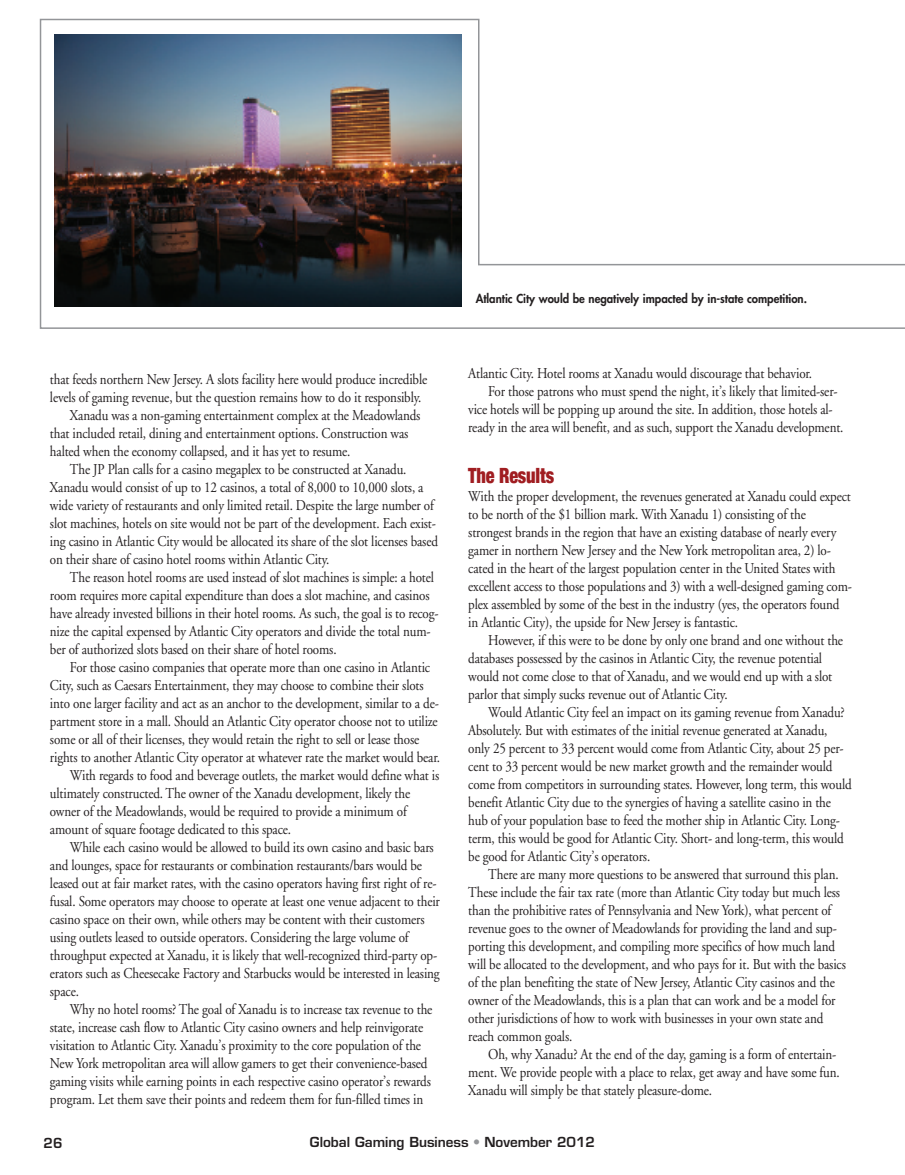
<style>
.page{position:relative;width:905px;height:1175px;background:#fff}
.page>*{position:absolute;margin:0;border:0;box-sizing:border-box;transform-origin:0 0}
.t1{font:900 condensed 21px "Helvetica Neue";letter-spacing:-.01em;color:#a01d21;scale:.87 1}
.t2{font:15px/18px "Adobe Garamond";letter-spacing:-.01em;color:#231f20;scale:.87 1}
.t3{font:600 13.5px "Eurostile";color:#231f20}
.t4{font:800 12px "Futura";color:#231f20;scale:.95 1}
.s1{color:#939598}
</style>
<div class="page">
<img style="left:39px;top:18px;width:865px;height:311px">
<p class="t2" style="left:50px;top:371px;width:435px">that feeds northern New Jersey. A slots facility here would produce incredible</p>
<p class="t2" style="left:50px;top:389px;width:428px">levels of gaming revenue, but the question remains how to do it responsibly.</p>
<p class="t2" style="left:70px;top:407px;width:404px">Xanadu was a non-gaming entertainment complex at the Meadowlands</p>
<p class="t2" style="left:50px;top:425px;width:413px">that included retail, dining and entertainment options. Construction was</p>
<p class="t2" style="left:50px;top:443px;width:347px">halted when the economy collapsed, and it has yet to resume.</p>
<p class="t2" style="left:70px;top:461px;width:388px">The JP Plan calls for a casino megaplex to be constructed at Xanadu.</p>
<p class="t2" style="left:50px;top:479px;width:431px">Xanadu would consist of up to 12 casinos, a total of 8,000 to 10,000 slots, a</p>
<p class="t2" style="left:50px;top:497px;width:443px">wide variety of restaurants and only limited retail. Despite the large number of</p>
<p class="t2" style="left:50px;top:515px;width:445px">slot machines, hotels on site would not be part of the development. Each exist-</p>
<p class="t2" style="left:50px;top:533px;width:447px">ing casino in Atlantic City would be allocated its share of the slot licenses based</p>
<p class="t2" style="left:50px;top:551px;width:323px">on their share of casino hotel rooms within Atlantic City.</p>
<p class="t2" style="left:70px;top:569px;width:420px">The reason hotel rooms are used instead of slot machines is simple: a hotel</p>
<p class="t2" style="left:50px;top:587px;width:438px">room requires more capital expenditure than does a slot machine, and casinos</p>
<p class="t2" style="left:50px;top:605px;width:448px">have already invested billions in their hotel rooms. As such, the goal is to recog-</p>
<p class="t2" style="left:50px;top:623px;width:439px">nize the capital expensed by Atlantic City operators and divide the total num-</p>
<p class="t2" style="left:50px;top:641px;width:331px">ber of authorized slots based on their share of hotel rooms.</p>
<p class="t2" style="left:70px;top:659px;width:415px">For those casino companies that operate more than one casino in Atlantic</p>
<p class="t2" style="left:50px;top:677px;width:431px">City, such as Caesars Entertainment, they may choose to combine their slots</p>
<p class="t2" style="left:50px;top:695px;width:448px">into one larger facility and act as an anchor to the development, similar to a de-</p>
<p class="t2" style="left:50px;top:713px;width:447px">partment store in a mall. Should an Atlantic City operator choose not to utilize</p>
<p class="t2" style="left:50px;top:731px;width:426px">some or all of their licenses, they would retain the right to sell or lease those</p>
<p class="t2" style="left:50px;top:749px;width:450px">rights to another Atlantic City operator at whatever rate the market would bear.</p>
<p class="t2" style="left:70px;top:767px;width:426px">With regards to food and beverage outlets, the market would define what is</p>
<p class="t2" style="left:50px;top:785px;width:415px">ultimately constructed. The owner of the Xanadu development, likely the</p>
<p class="t2" style="left:50px;top:803px;width:412px">owner of the Meadowlands, would be required to provide a minimum of</p>
<p class="t2" style="left:50px;top:821px;width:279px">amount of square footage dedicated to this space.</p>
<p class="t2" style="left:70px;top:839px;width:419px">While each casino would be allowed to build its own casino and basic bars</p>
<p class="t2" style="left:50px;top:857px;width:429px">and lounges, space for restaurants or combination restaurants/bars would be</p>
<p class="t2" style="left:50px;top:875px;width:446px">leased out at fair market rates, with the casino operators having first right of re-</p>
<p class="t2" style="left:50px;top:893px;width:450px">fusal. Some operators may choose to operate at least one venue adjacent to their</p>
<p class="t2" style="left:50px;top:911px;width:432px">casino space on their own, while others may be content with their customers</p>
<p class="t2" style="left:50px;top:929px;width:414px">using outlets leased to outside operators. Considering the large volume of</p>
<p class="t2" style="left:50px;top:947px;width:446px">throughput expected at Xanadu, it is likely that well-recognized third-party op-</p>
<p class="t2" style="left:50px;top:965px;width:449px">erators such as Cheesecake Factory and Starbucks would be interested in leasing</p>
<p class="t2" style="left:50px;top:983px;width:35px">space.</p>
<p class="t2" style="left:70px;top:1001px;width:418px">Why no hotel rooms? The goal of Xanadu is to increase tax revenue to the</p>
<p class="t2" style="left:50px;top:1019px;width:430px">state, increase cash flow to Atlantic City casino owners and help reinvigorate</p>
<p class="t2" style="left:50px;top:1037px;width:428px">visitation to Atlantic City. Xanadu’s proximity to the core population of the</p>
<p class="t2" style="left:50px;top:1055px;width:435px">New York metropolitan area will allow gamers to get their convenience-based</p>
<p class="t2" style="left:50px;top:1073px;width:439px">gaming visits while earning points in each respective casino operator’s rewards</p>
<p class="t2" style="left:50px;top:1091px;width:430px">program. Let them save their points and redeem them for fun-filled times in</p>
<p class="t4" style="left:476px;top:292px;width:350px">Atlantic City would be negatively impacted by in-state competition.</p>
<p class="t2" style="left:468px;top:365px;width:397px">Atlantic City. Hotel rooms at Xanadu would discourage that behavior.</p>
<p class="t2" style="left:488px;top:383px;width:403px">For those patrons who must spend the night, it’s likely that limited-ser-</p>
<p class="t2" style="left:468px;top:401px;width:420px">vice hotels will be popping up around the site. In addition, those hotels al-</p>
<p class="t2" style="left:468px;top:419px;width:433px">ready in the area will benefit, and as such, support the Xanadu development.</p>
<h1 class="t1" style="left:468px;top:462px;width:100px">The Results</h1>
<p class="t2" style="left:468px;top:488px;width:442px">With the proper development, the revenues generated at Xanadu could expect to be north of the $1 billion mark. With Xanadu 1) consisting of the strongest brands in the region that have an existing database of nearly every gamer in northern New Jersey and the New York metropolitan area, 2) lo&shy;cated in the heart of the largest population center in the United States with excellent access to those populations and 3) with a well-designed gaming com&shy;plex assembled by some of the best in the industry (yes, the operators found in Atlantic City), the upside for New Jersey is fantastic.</p>
<p class="t2" style="left:468px;top:632px;width:432px;text-indent:20px">However, if this were to be done by only one brand and one without the databases possessed by the casinos in Atlantic City, the revenue potential would not come close to that of Xanadu, and we would end up with a slot parlor that simply sucks revenue out of Atlantic City.</p>
<p class="t2" style="left:468px;top:704px;width:442px;text-indent:20px">Would Atlantic City feel an impact on its gaming revenue from Xanadu?<br>Absolutely. But with estimates of the initial revenue generated at Xanadu, only 25 percent to 33 percent would come from Atlantic City, about 25 per&shy;cent to 33 percent would be new market growth and the remainder would come from competitors in surrounding states. However, long term, this would benefit Atlantic City due to the synergies of having a satellite casino in the hub of your population base to feed the mother ship in Atlantic City. Long&shy;term, this would be good for Atlantic City. Short- and long-term, this would be good for Atlantic City’s operators.</p>
<p class="t2" style="left:468px;top:866px;width:435px;text-indent:20px">There are many more questions to be answered that surround this plan.<br>These include the fair tax rate (more than Atlantic City today but much less than the prohibitive rates of Pennsylvania and New York), what percent of revenue goes to the owner of Meadowlands for providing the land and sup&shy;porting this development, and compiling more specifics of how much land will be allocated to the development, and who pays for it. But with the basics of the plan benefiting the state of New Jersey, Atlantic City casinos and the owner of the Meadowlands, this is a plan that can work and be a model for other jurisdictions of how to work with businesses in your own state and reach common goals.</p>
<p class="t2" style="left:468px;top:1046px;width:428px;text-indent:20px">Oh, why Xanadu? At the end of the day, gaming is a form of entertain&shy;ment. We provide people with a place to relax, get away and have some fun.<br>Xanadu will simply be that stately pleasure-dome.</p>
<p class="t3" style="left:44px;top:1137px;width:21px">26</p>
<p class="t3" style="left:310px;top:1137px;width:287px">Global Gaming Business <span class="s1">•</span> November 2012</p>
</div>
